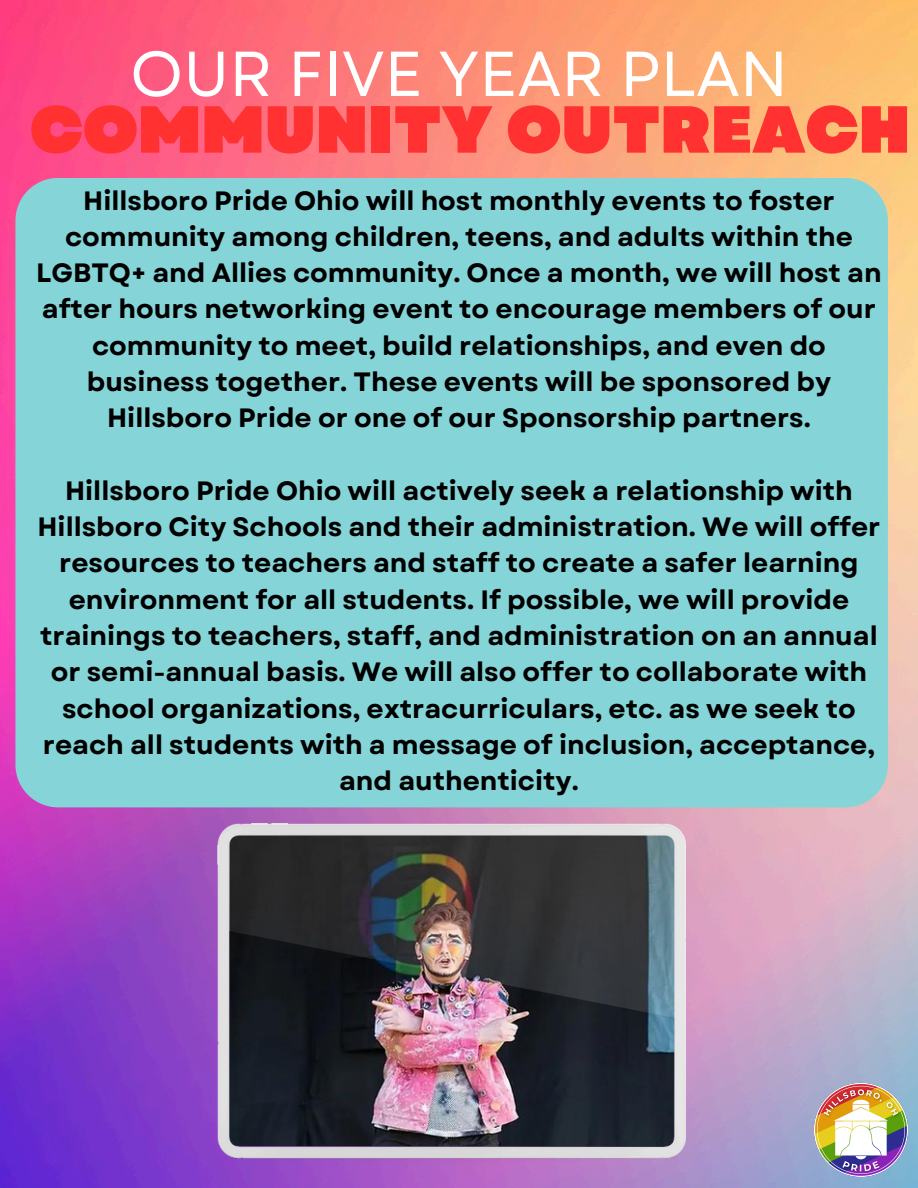
<style>
.page{position:relative;width:918px;height:1188px;background:#fff}
.page>*{position:absolute;margin:0;border:0;box-sizing:border-box;transform-origin:0 0}
.t1{font:900 66.3px "Garet";color:#ff3131}
.t2{font:63.3px "Garet";color:#fff}
.t3{font:700 26.55px/36.3px "Garet";color:#000;text-align:center}
</style>
<div class="page">
<img style="left:0;top:0;width:918px;height:1188px">
<div style="left:15px;top:178px;width:873px;height:629px;background:#84d4d8"></div>
<img style="left:218px;top:823px;width:468px;height:339px">
<img style="left:814px;top:1076px;width:94px;height:112px">
<p class="t2" style="left:130px;top:28px;width:659px">OUR FIVE YEAR PLAN</p>
<p class="t1" style="left:30px;top:82px;width:882px">COMMUNITY OUTREACH</p>
<h2 class="t3" style="left:36px;top:182px;width:847px">Hillsboro Pride Ohio will host monthly events to foster community among children, teens, and adults within the LGBTQ+ and Allies community. Once a month, we will host an after hours networking event to encourage members of our community to meet, build relationships, and even do business together. These events will be sponsored by Hillsboro Pride or one of our Sponsorship partners.</h2>
<h1 class="t3" style="left:38px;top:473px;width:844px">Hillsboro Pride Ohio will actively seek a relationship with Hillsboro City Schools and their administration. We will offer resources to teachers and staff to create a safer learning environment for all students. If possible, we will provide trainings to teachers, staff, and administration on an annual or semi-annual basis. We will also offer to collaborate with school organizations, extracurriculars, etc. as we seek to reach all students with a message of inclusion, acceptance, and authenticity.</h1>
</div>
